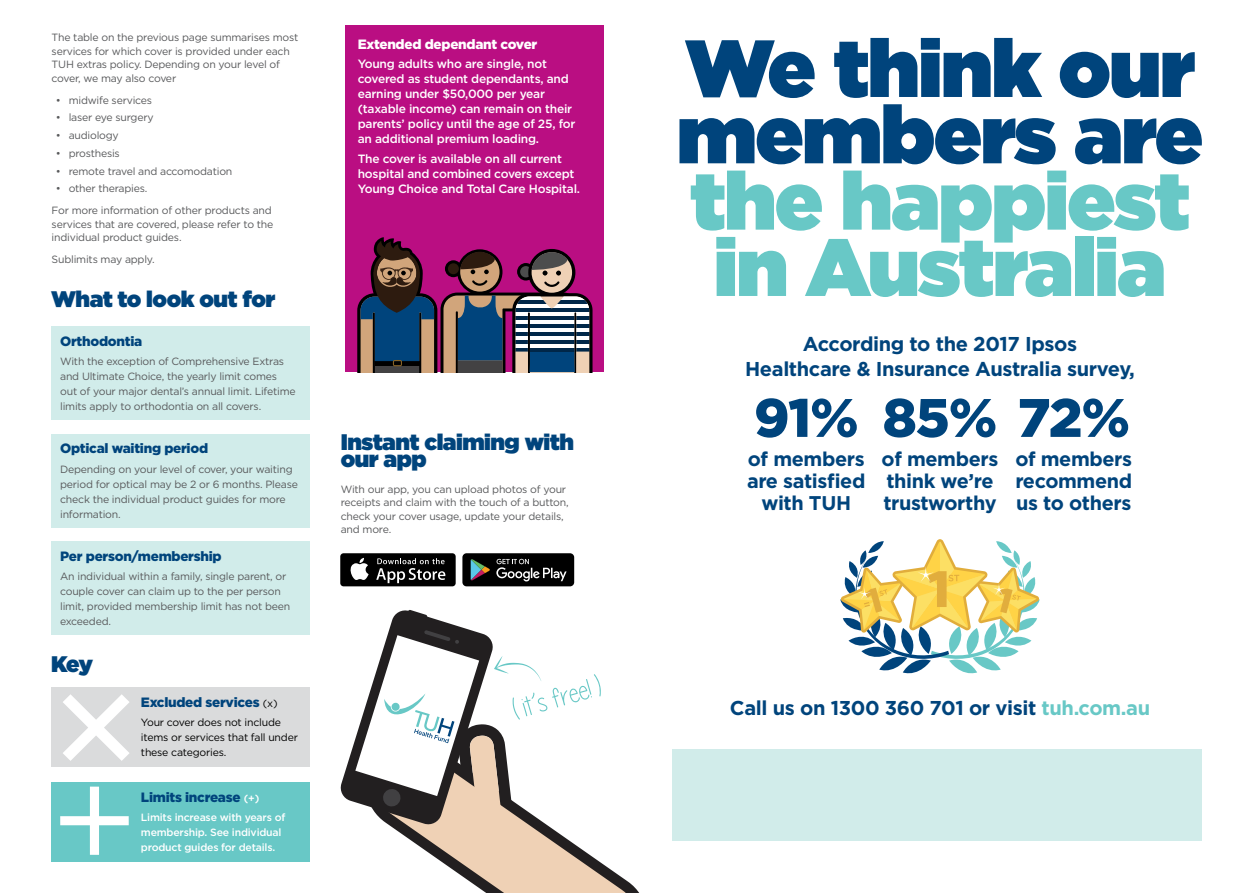
<style>
.page{position:relative;width:1259px;height:893px;background:#fff}
.page>*{position:absolute;margin:0;border:0;box-sizing:border-box;transform-origin:0 0}
.t1{font:900 80.85px/66.3px "Gotham";letter-spacing:-.02em;color:#68c8c6}
.t2{font:900 80.85px/66.3px "Gotham";letter-spacing:-.02em;color:#00447c}
.t3{font:900 54.15px "Gotham";color:#00447c}
.t4{font:900 22.5px/16.5px "Gotham";letter-spacing:-.02em;color:#00447c}
.t5{font:700 20.1px/24.8px "Gotham";letter-spacing:-.02em;color:#00447c;text-align:center}
.t6{font:700 19.8px/22px "Gotham";letter-spacing:-.02em;color:#00447c;text-align:center}
.t7{font:900 13.5px "Gotham";letter-spacing:-.02em;color:#00447c}
.t8{font:900 13.5px "Gotham";letter-spacing:-.02em;color:#fff}
.t9{font:500 12px/15px "Gotham";letter-spacing:-.02em;color:#fff}
.t10{font:10.5px/15px "Gotham";letter-spacing:-.02em;color:#58595b}
.t11{font:500 10.5px/15px "Gotham";letter-spacing:-.02em;color:#fff}
.t12{font:10.5px/15px "Gotham";letter-spacing:-.02em;color:#000}
.s1{font-weight:400;font-size:10.5px;color:#000}
.s2{font-weight:500;font-size:10.5px;color:#fff}
.s3{color:#68c8c6}
</style>
<div class="page">
<div style="left:52px;top:688px;width:258px;height:79px;background:#dadbdc"></div>
<svg style="left:63px;top:694px;width:66px;height:67px"></svg>
<div style="left:52px;top:782px;width:258px;height:80px;background:#68c8c6"></div>
<svg style="left:60px;top:787px;width:69px;height:68px"></svg>
<div style="left:52px;top:541px;width:258px;height:94px;background:#d1ecea"></div>
<div style="left:52px;top:327px;width:258px;height:93px;background:#d1ecea"></div>
<div style="left:52px;top:434px;width:258px;height:94px;background:#d1ecea"></div>
<svg style="left:340px;top:610px;width:300px;height:283px"></svg>
<div style="left:462px;top:553px;width:112px;height:33px;background:#000;border-radius:4px"></div>
<svg style="left:496px;top:559px;width:70px;height:22px"></svg>
<svg style="left:471px;top:559px;width:19px;height:22px"></svg>
<div style="left:340px;top:553px;width:116px;height:33px;background:#000;border-radius:3px"></div>
<svg style="left:350px;top:558px;width:18px;height:22px"></svg>
<svg style="left:376px;top:558px;width:69px;height:25px"></svg>
<svg style="left:840px;top:539px;width:199px;height:135px"></svg>
<div style="left:672px;top:749px;width:529px;height:92px;background:#d1ecea"></div>
<div style="left:345px;top:26px;width:259px;height:346px;background:#ba0e82"></div>
<svg style="left:357px;top:237px;width:235px;height:135px"></svg>
<p class="t10" style="left:52px;top:30px;width:248px;line-height:13.5px">The table on the previous page summarises most services for which cover is provided under each TUH extras policy. Depending on your level of cover, we may also cover</p>
<p class="t10" style="left:56px;top:92px;width:98px">• midwife services</p>
<p class="t10" style="left:56px;top:110px;width:99px">• laser eye surgery</p>
<p class="t10" style="left:56px;top:128px;width:64px">• audiology</p>
<p class="t10" style="left:56px;top:145px;width:65px">• prosthesis</p>
<p class="t10" style="left:56px;top:163px;width:178px">• remote travel and accomodation</p>
<p class="t10" style="left:52px;top:177px;width:222px;line-height:22px;text-indent:4px">• other therapies.<br>For more information of other products and</p>
<p class="t10" style="left:52px;top:217px;width:223px;line-height:13.5px">services that are covered, please refer to the individual product guides.</p>
<p class="t10" style="left:52px;top:252px;width:104px">Sublimits may apply.</p>
<h3 class="t4" style="left:51px;top:290px;width:226px">What to look out for</h3>
<p class="t7" style="left:60px;top:332px;width:84px">Orthodontia</p>
<p class="t10" style="left:60px;top:354px;width:237px">With the exception of Comprehensive Extras and Ultimate Choice, the yearly limit comes out of your major dental’s annual limit. Lifetime limits apply to orthodontia on all covers.</p>
<p class="t7" style="left:60px;top:439px;width:149px">Optical waiting period</p>
<p class="t10" style="left:60px;top:461px;width:239px">Depending on your level of cover, your waiting period for optical may be 2 or 6 months. Please check the individual product guides for more information.</p>
<p class="t7" style="left:60px;top:547px;width:163px">Per person/membership</p>
<p class="t10" style="left:60px;top:568px;width:232px">An individual within a family, single parent, or couple cover can claim up to the per person limit, provided membership limit has not been exceeded.</p>
<h3 class="t4" style="left:51px;top:656px;width:44px">Key</h3>
<p class="t7" style="left:141px;top:693px;width:138px">Excluded services <span class="s1">(x)</span></p>
<p class="t12" style="left:141px;top:715px;width:158px">Your cover does not include items or services that fall under these categories.</p>
<p class="t7" style="left:141px;top:787px;width:120px">Limits increase <span class="s2">(+)</span></p>
<p class="t11" style="left:141px;top:809px;width:146px">Limits increase with years of membership. See individual product guides for details.</p>
<p class="t8" style="left:358px;top:35px;width:181px">Extended dependant cover</p>
<p class="t9" style="left:358px;top:56px;width:219px">Young adults who are single, not covered as student dependants, and earning under $50,000 per year (taxable income) can remain on their parents’ policy until the age of 25, for an additional premium loading.</p>
<p class="t9" style="left:358px;top:151px;width:224px">The cover is available on all current hospital and combined covers except<br>Young Choice and Total Care Hospital.</p>
<h3 class="t4" style="left:341px;top:433px;width:235px">Instant claiming with our app</h3>
<p class="t10" style="left:341px;top:482px;width:229px;line-height:13.5px">With our app, you can upload photos of your receipts and claim with the touch of a button, check your cover usage, update your details, and more.</p>
<h1 class="t2" style="left:677px;top:34px;width:528px">We think our members are</h1>
<h1 class="t1" style="left:690px;top:167px;width:502px">the happiest in Australia</h1>
<h3 class="t5" style="left:745px;top:331px;width:391px">According to the 2017 Ipsos<br>Healthcare &amp; Insurance Australia survey,</h3>
<h2 class="t3" style="left:754px;top:380px;width:378px">91% 85% 72%</h2>
<h3 class="t6" style="left:747px;top:448px;width:120px">of members are satisfied with TUH</h3>
<h3 class="t6" style="left:881px;top:448px;width:118px;text-align:left">of members think we’re trustworthy</h3>
<h3 class="t6" style="left:1015px;top:448px;width:118px;text-align:justify">of members recommend us to others</h3>
<h3 class="t5" style="left:730px;top:696px;width:422px">Call us on 1300 360 701 or visit <span class="s3">tuh.com.au</span></h3>
</div>
